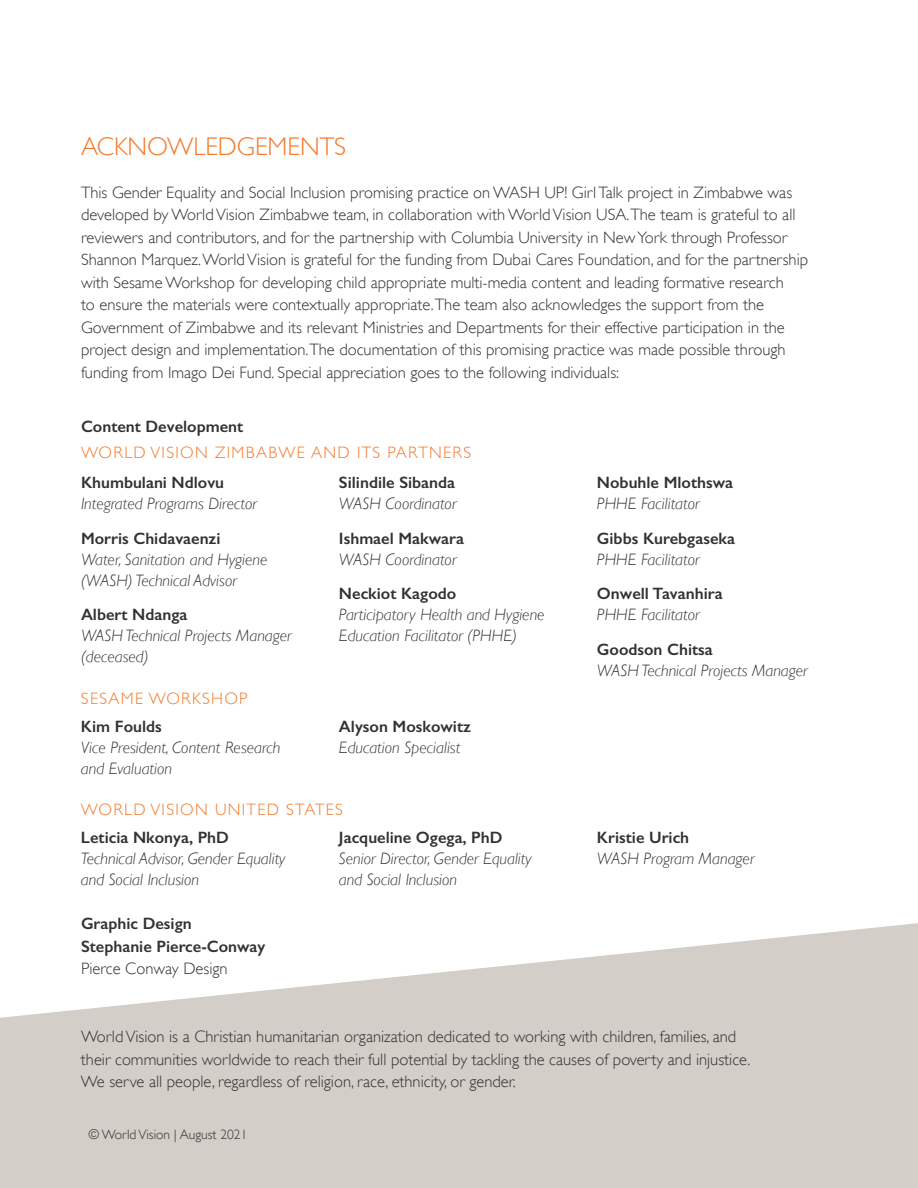
<style>
.page{position:relative;width:918px;height:1188px;background:#fff}
.page>*{position:absolute;margin:0;border:0;box-sizing:border-box;transform-origin:0 0}
.H2__Session{font:300 25.5px "Gill Sans";color:#f4792a}
.t1{font:300 16.5px/22.5px "Gill Sans";color:#313232}
.Author_Title{font:italic 300 16.5px/21px "Gill Sans";color:#313232}
.author{font:600 16.5px/22.5px "Gill Sans";color:#313232}
.Author_Title-2{font:300 16.5px "Gill Sans";letter-spacing:.08em;color:#f4792a}
.t2{font:300 13.5px "Gill Sans";color:#313232}
.s1{font-weight:300}
</style>
<div class="page">
<svg style="left:0;top:923px;width:918px;height:265px;fill:#d3cec7"></svg>
<p class="H2__Session" style="left:81px;top:132px;width:267px">ACKNOWLEDGEMENTS</p>
<p class="t1" style="left:81px;top:181px;width:729px">This Gender Equality and Social Inclusion promising practice on WASH UP! Girl Talk project in Zimbabwe was developed by World Vision Zimbabwe team, in collaboration with World Vision USA.The team is grateful to all reviewers and contributors, and for the partnership with Columbia University in New York through Professor Shannon Marquez. World Vision is grateful for the funding from Dubai Cares Foundation, and for the partnership with Sesame Workshop for developing child appropriate multi-media content and leading formative research<br>to ensure the materials were contextually appropriate.The team also acknowledges the support from the Government of Zimbabwe and its relevant Ministries and Departments for their effective participation in the project design and implementation.The documentation of this promising practice was made possible through funding from Imago Dei Fund. Special appreciation goes to the following individuals:</p>
<h4 class="author" style="left:81px;top:415px;width:164px">Content Development</h4>
<p class="Author_Title-2" style="left:81px;top:443px;width:392px">WORLD VISION ZIMBABWE AND ITS PARTNERS</p>
<p class="author" style="left:81px;top:471px;width:145px">Khumbulani Ndlovu</p>
<p class="Author_Title" style="left:81px;top:493px;width:177px">Integrated Programs Director</p>
<p class="author" style="left:81px;top:527px;width:141px">Morris Chidavaenzi</p>
<p class="Author_Title" style="left:81px;top:549px;width:188px">Water, Sanitation and Hygiene (WASH) Technical Advisor</p>
<p class="author" style="left:81px;top:603px;width:108px">Albert Ndanga</p>
<p class="Author_Title" style="left:81px;top:625px;width:212px">WASH Technical Projects Manager (deceased)</p>
<p class="Author_Title-2" style="left:81px;top:689px;width:168px">SESAME WORKSHOP</p>
<p class="author" style="left:81px;top:715px;width:82px">Kim Foulds</p>
<p class="Author_Title" style="left:81px;top:737px;width:201px">Vice President, Content Research and Evaluation</p>
<p class="author" style="left:339px;top:471px;width:118px">Silindile Sibanda</p>
<p class="Author_Title" style="left:339px;top:493px;width:119px">WASH Coordinator</p>
<p class="author" style="left:339px;top:527px;width:127px">Ishmael Makwara</p>
<p class="Author_Title" style="left:339px;top:549px;width:119px">WASH Coordinator</p>
<p class="author" style="left:339px;top:582px;width:119px">Neckiot Kagodo</p>
<p class="Author_Title" style="left:339px;top:604px;width:207px">Participatory Health and Hygiene<br>Education Facilitator (PHHE)</p>
<p class="author" style="left:339px;top:715px;width:133px">Alyson Moskowitz</p>
<p class="Author_Title" style="left:339px;top:737px;width:123px">Education Specialist</p>
<p class="Author_Title-2" style="left:81px;top:800px;width:264px">WORLD VISION UNITED STATES</p>
<p class="author" style="left:81px;top:826px;width:150px">Leticia Nkonya, PhD</p>
<p class="Author_Title" style="left:81px;top:848px;width:206px">Technical Advisor, Gender Equality and Social Inclusion</p>
<p class="author" style="left:339px;top:826px;width:165px">Jacqueline Ogega, PhD</p>
<p class="Author_Title" style="left:339px;top:848px;width:194px">Senior Director, Gender Equality and Social Inclusion</p>
<p class="author" style="left:81px;top:912px;width:112px">Graphic Design</p>
<p class="author" style="left:81px;top:935px;width:186px">Stephanie Pierce-Conway<br><span class="s1">Pierce Conway Design</span></p>
<p class="author" style="left:597px;top:471px;width:138px">Nobuhle Mlothswa</p>
<p class="Author_Title" style="left:597px;top:493px;width:104px">PHHE Facilitator</p>
<p class="author" style="left:597px;top:527px;width:140px">Gibbs Kurebgaseka</p>
<p class="Author_Title" style="left:597px;top:549px;width:104px">PHHE Facilitator</p>
<p class="author" style="left:597px;top:582px;width:127px">Onwell Tavanhira</p>
<p class="Author_Title" style="left:597px;top:604px;width:104px">PHHE Facilitator</p>
<p class="author" style="left:597px;top:638px;width:117px">Goodson Chitsa</p>
<p class="Author_Title" style="left:597px;top:660px;width:212px">WASH Technical Projects Manager</p>
<p class="author" style="left:597px;top:826px;width:94px">Kristie Urich</p>
<p class="Author_Title" style="left:597px;top:848px;width:159px">WASH Program Manager</p>
<p class="t1" style="left:81px;top:1025px;width:671px">World Vision is a Christian humanitarian organization dedicated to working with children, families, and their communities worldwide to reach their full potential by tackling the causes of poverty and injustice.<br>We serve all people, regardless of religion, race, ethnicity, or gender.</p>
<p class="t2" style="left:89px;top:1127px;width:160px">© World Vision | August 2021</p>
</div>
